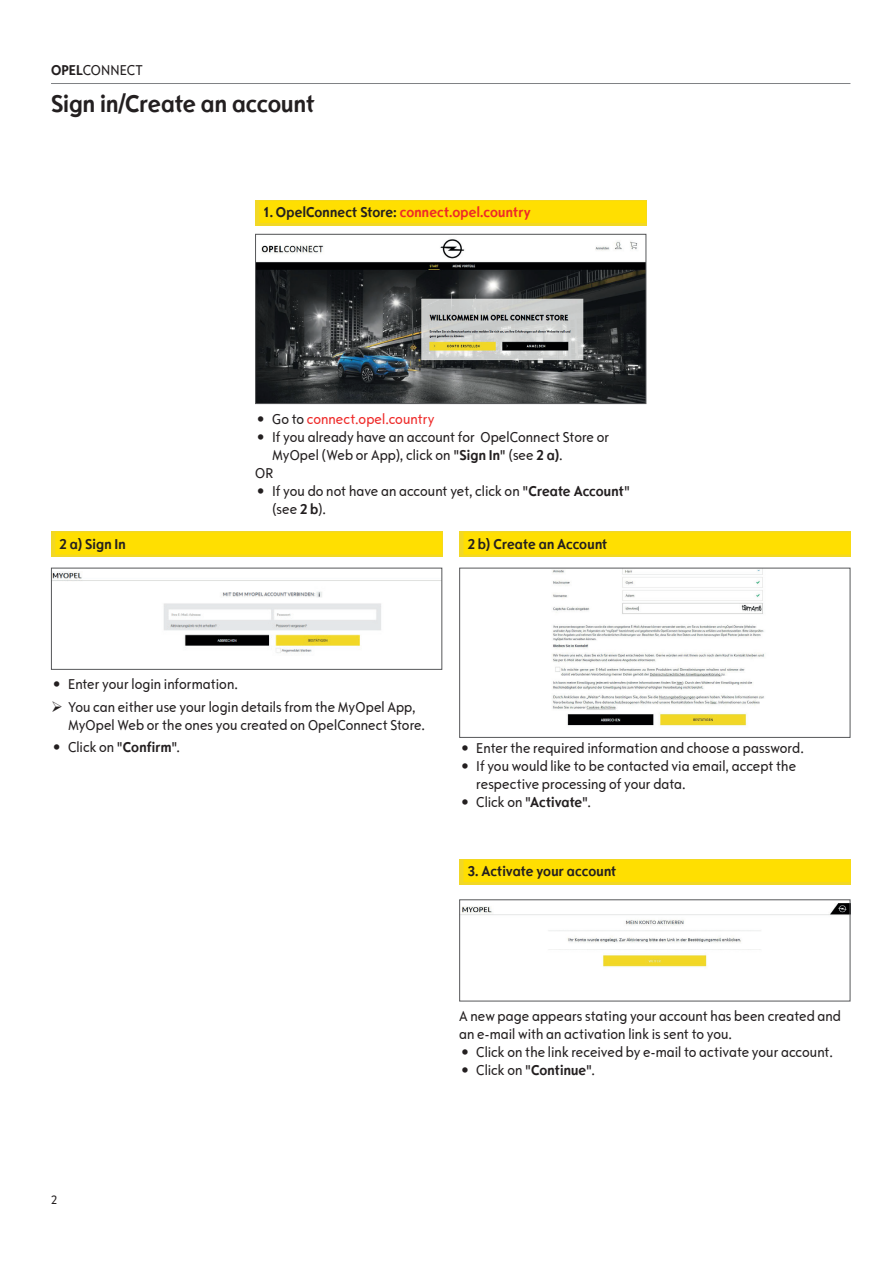
<style>
.page{position:relative;width:893px;height:1263px;background:#fff}
.page>*{position:absolute;margin:0;border:0;box-sizing:border-box;transform-origin:0 0}
.t1{font:700 25.5px "Opel Sans Condensed";letter-spacing:-.005em;color:#231f20}
.t2{font:15px/18px "Opel Sans Condensed";color:#231f20}
.t3{font:700 15px "Opel Sans Condensed";color:#231f20}
.t4{font:700 15px "Opel Sans Condensed";letter-spacing:.01em;color:#ee2928}
.t5{font:15px "Opel Sans Condensed";letter-spacing:.005em;color:#ee2928}
.t6{font:12.75px "Opel Sans Condensed";color:#231f20}
.s1{font-weight:700}
.s2{color:#231f20}
</style>
<div class="page">
<img style="left:257px;top:239px;width:387px;height:163px">
<div style="left:255px;top:234px;width:391px;height:170px;border:1px solid #57585a"></div>
<img style="left:552px;top:570px;width:212px;height:156px">
<div style="left:459px;top:568px;width:391px;height:170px;border:1px solid #57585a"></div>
<hr style="left:51px;top:83px;width:799px;height:1px;background:#808285">
<div style="left:51px;top:531px;width:391px;height:26px;background:#f2d825"></div>
<div style="left:55px;top:532px;width:387px;height:23px;background:#ffdf01"></div>
<img style="left:53px;top:571px;width:387px;height:82px">
<div style="left:51px;top:568px;width:391px;height:102px;border:1px solid #57585a"></div>
<div style="left:459px;top:531px;width:391px;height:26px;background:#f2d825"></div>
<div style="left:463px;top:532px;width:387px;height:23px;background:#ffdf01"></div>
<div style="left:459px;top:859px;width:391px;height:25px;background:#f2d825"></div>
<div style="left:463px;top:860px;width:387px;height:22px;background:#ffdf01"></div>
<img style="left:461px;top:903px;width:387px;height:65px">
<div style="left:459px;top:899px;width:391px;height:102px;border:1px solid #57585a"></div>
<div style="left:255px;top:200px;width:391px;height:25px;background:#f2d825"></div>
<div style="left:259px;top:201px;width:387px;height:22px;background:#ffdf01"></div>
<p class="t2" style="left:51px;top:61px;width:93px"><span class="s1">OPEL</span>CONNECT</p>
<h1 class="t1" style="left:51px;top:88px;width:265px">Sign in/Create an account</h1>
<p class="t4" style="left:264px;top:203px;width:269px"><span class="s2">1. OpelConnect Store:</span> connect.opel.country</p>
<p class="t3" style="left:60px;top:535px;width:68px">2 a) Sign In</p>
<p class="t5" style="left:257px;top:410px;width:179px"><span class="s2">• Go to</span> connect.opel.country</p>
<p class="t2" style="left:257px;top:428px;width:354px">• If you already have an account for OpelConnect Store or</p>
<p class="t2" style="left:272px;top:446px;width:292px">MyOpel (Web or App), click on "<span class="s1">Sign In</span>" (see <span class="s1">2 a)</span>.</p>
<p class="t2" style="left:255px;top:464px;width:20px">OR</p>
<p class="t2" style="left:272px;top:482px;width:359px;text-indent:-15px">• If you do not have an account yet, click on "<span class="s1">Create Account</span>" (see <span class="s1">2 b</span>).</p>
<p class="t3" style="left:468px;top:535px;width:141px">2 b) Create an Account</p>
<p class="t2" style="left:68px;top:673px;width:349px;line-height:22.2px;text-indent:-15px">• Enter your login information.<br>You can either use your login details from the MyOpel App,</p>
<p class="t2" style="left:68px;top:716px;width:359px">MyOpel Web or the ones you created on OpelConnect Store.</p>
<p class="t2" style="left:53px;top:738px;width:128px">• Click on "<span class="s1">Confirm</span>".</p>
<p class="t2" style="left:461px;top:739px;width:344px">• Enter the required information and choose a password.</p>
<p class="t2" style="left:476px;top:757px;width:321px;text-indent:-15px">• If you would like to be contacted via email, accept the respective processing of your data.</p>
<p class="t2" style="left:461px;top:793px;width:131px">• Click on "<span class="s1">Activate</span>".</p>
<p class="t3" style="left:468px;top:862px;width:150px">3. Activate your account</p>
<p class="t6" style="left:51px;top:1192px;width:8px">2</p>
<p class="t2" style="left:459px;top:1007px;width:383px">A new page appears stating your account has been created and an e-mail with an activation link is sent to you.</p>
<p class="t2" style="left:461px;top:1043px;width:373px">• Click on the link received by e-mail to activate your account.</p>
<p class="t2" style="left:461px;top:1061px;width:135px">• Click on "<span class="s1">Continue</span>".</p>
</div>
